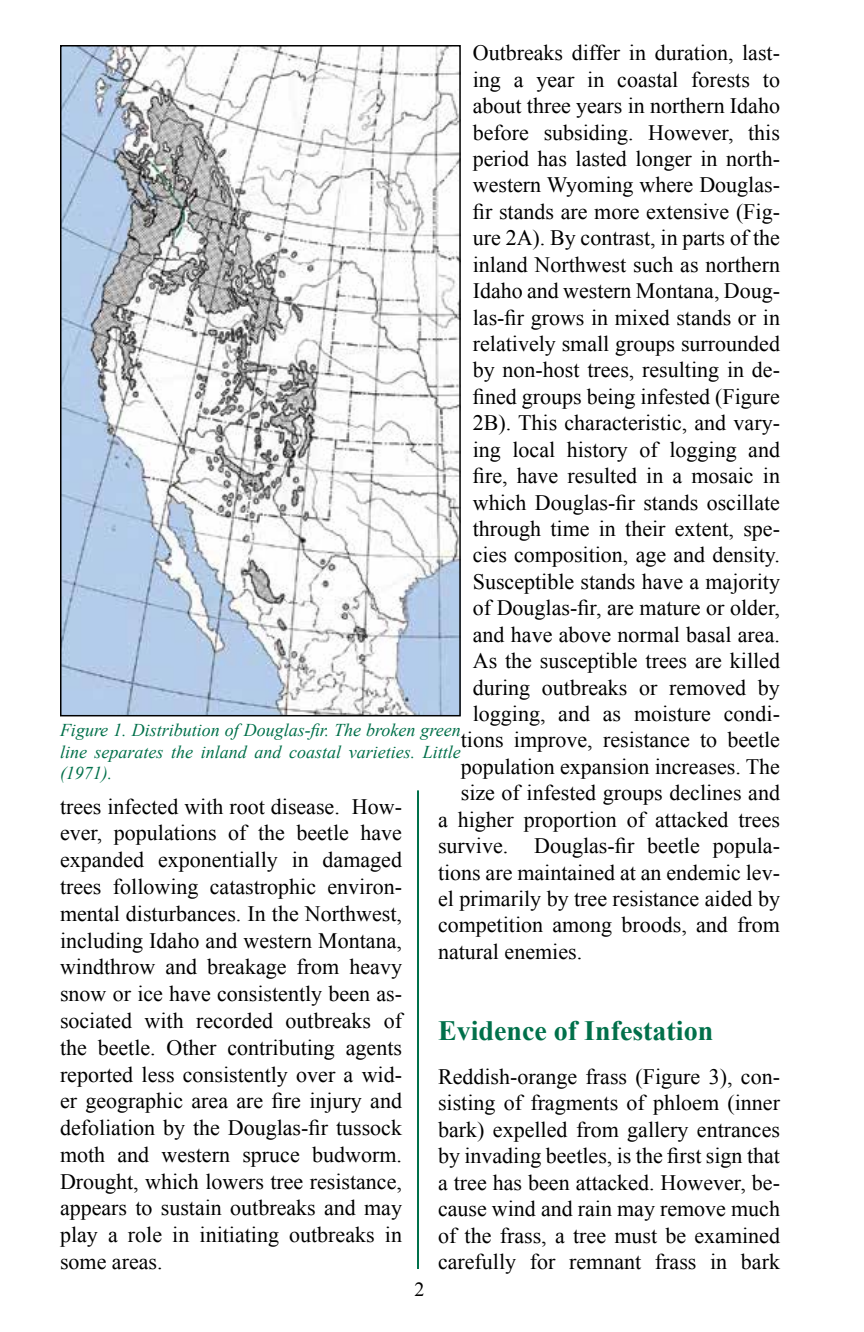
<style>
.page{position:relative;width:864px;height:1332px;background:#fff}
.page>*{position:absolute;margin:0;border:0;box-sizing:border-box;transform-origin:0 0}
.Heading_2{font:700 28px "Times New Roman";color:#00704a}
.t1{font:22px/26.8px "Times New Roman";color:#000;text-align:justify}
.t2{font:20px "Times New Roman";color:#000}
.Figure_Caption{font:italic 18px/21.6px "Times New Roman";color:#00704a;text-align:justify}
</style>
<div class="page">
<hr style="left:417px;top:790px;width:2px;height:479px;background:#00704a">
<img style="left:63px;top:48px;width:395px;height:665px">
<div style="left:60px;top:45px;width:401px;height:671px;border:2px solid #000"></div>
<p class="t1" style="left:473px;top:39px;width:309px">Outbreaks differ in duration, last-</p>
<p class="t1" style="left:473px;top:66px;width:309px">ing a year in coastal forests to</p>
<p class="t1" style="left:473px;top:92px;width:309px">about three years in northern Idaho</p>
<p class="t1" style="left:473px;top:118px;width:309px">before subsiding. However, this</p>
<p class="t1" style="left:473px;top:145px;width:309px">period has lasted longer in north-</p>
<p class="t1" style="left:473px;top:171px;width:309px">western Wyoming where Douglas-</p>
<p class="t1" style="left:473px;top:198px;width:309px">fir stands are more extensive (Fig-</p>
<p class="t1" style="left:473px;top:224px;width:309px">ure 2A). By contrast, in parts of the</p>
<p class="t1" style="left:473px;top:251px;width:309px">inland Northwest such as northern</p>
<p class="t1" style="left:473px;top:277px;width:309px">Idaho and western Montana, Doug-</p>
<p class="t1" style="left:473px;top:303px;width:309px">las-fir grows in mixed stands or in</p>
<p class="t1" style="left:473px;top:330px;width:309px">relatively small groups surrounded</p>
<p class="t1" style="left:473px;top:356px;width:309px">by non-host trees, resulting in de-</p>
<p class="t1" style="left:473px;top:383px;width:309px">fined groups being infested (Figure</p>
<p class="t1" style="left:473px;top:409px;width:309px">2B). This characteristic, and vary-</p>
<p class="t1" style="left:473px;top:436px;width:309px">ing local history of logging and</p>
<p class="t1" style="left:473px;top:462px;width:309px">fire, have resulted in a mosaic in</p>
<p class="t1" style="left:473px;top:488px;width:309px">which Douglas-fir stands oscillate</p>
<p class="t1" style="left:473px;top:515px;width:309px">through time in their extent, spe-</p>
<p class="t1" style="left:473px;top:541px;width:309px">cies composition, age and density.</p>
<p class="t1" style="left:473px;top:568px;width:309px">Susceptible stands have a majority</p>
<p class="t1" style="left:473px;top:594px;width:309px">of Douglas-fir, are mature or older,</p>
<p class="t1" style="left:473px;top:621px;width:309px">and have above normal basal area.</p>
<p class="t1" style="left:473px;top:647px;width:309px">As the susceptible trees are killed</p>
<p class="t1" style="left:473px;top:674px;width:309px">during outbreaks or removed by</p>
<p class="t1" style="left:473px;top:700px;width:309px">logging, and as moisture condi-</p>
<p class="t1" style="left:461px;top:726px;width:321px">tions improve, resistance to beetle</p>
<p class="t1" style="left:461px;top:753px;width:321px">population expansion increases. The</p>
<p class="t1" style="left:461px;top:779px;width:321px">size of infested groups declines and</p>
<p class="t1" style="left:438px;top:806px;width:344px">a higher proportion of attacked trees</p>
<p class="t1" style="left:438px;top:832px;width:343px">survive. Douglas-fir beetle popula-</p>
<p class="t1" style="left:438px;top:859px;width:343px">tions are maintained at an endemic lev-</p>
<p class="t1" style="left:438px;top:885px;width:344px">el primarily by tree resistance aided by</p>
<p class="t1" style="left:438px;top:911px;width:344px">competition among broods, and from</p>
<p class="t1" style="left:438px;top:938px;width:146px">natural enemies.</p>
<p class="Figure_Caption" style="left:60px;top:719px;width:402px">Figure 1. Distribution of Douglas-fir. The broken green line separates the inland and coastal varieties. Little (1971).</p>
<p class="t1" style="left:60px;top:793px;width:344px">trees infected with root disease. How&shy;ever, populations of the beetle have expanded exponentially in damaged trees following catastrophic environ&shy;mental disturbances. In the Northwest, including Idaho and western Montana, windthrow and breakage from heavy snow or ice have consistently been as&shy;sociated with recorded outbreaks of the beetle. Other contributing agents reported less consistently over a wid&shy;er geographic area are fire injury and defoliation by the Douglas-fir tussock moth and western spruce budworm.<br>Drought, which lowers tree resistance, appears to sustain outbreaks and may play a role in initiating outbreaks in some areas.</p>
<p class="Heading_2" style="left:438px;top:1011px;width:277px">Evidence of Infestation</p>
<p class="t1" style="left:438px;top:1063px;width:344px">Reddish-orange frass (Figure 3), con&shy;sisting of fragments of phloem (inner bark) expelled from gallery entrances by invading beetles, is the first sign that a tree has been attacked. However, be&shy;cause wind and rain may remove much of the frass, a tree must be examined carefully for remnant frass in bark</p>
<p class="t2" style="left:414px;top:1276px;width:11px">2</p>
</div>
